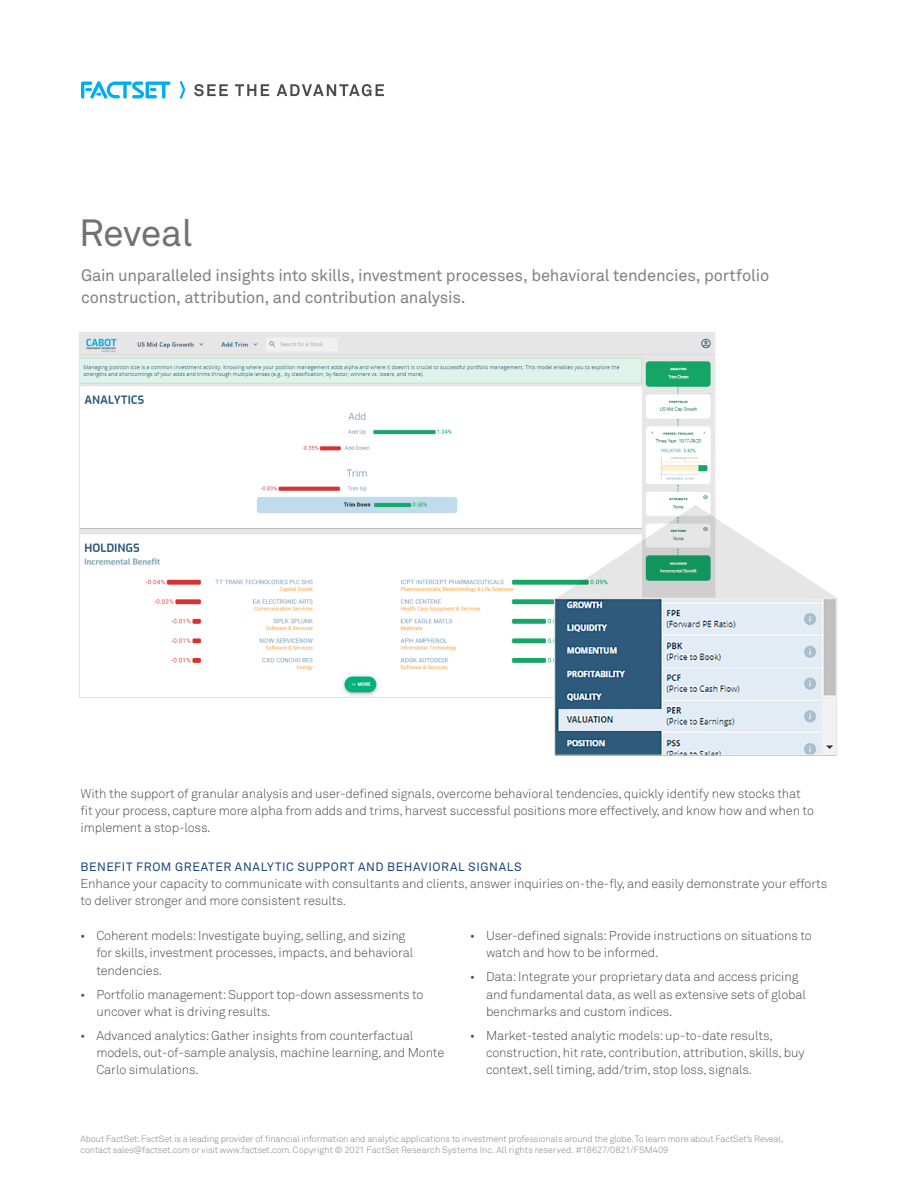
<style>
.page{position:relative;width:918px;height:1188px;background:#fff}
.page>*{position:absolute;margin:0;border:0;box-sizing:border-box;transform-origin:0 0}
.t1{font:37.5px "Akkurat Pro";letter-spacing:-.015em;color:#747070}
.t2{font:16.5px/21.8px "Akkurat Pro";letter-spacing:-.01em;color:#837f7f}
.t3{font:12.75px/17.2px "Akkurat Light Pro";letter-spacing:-.01em;color:#4b4b4c}
.t4{font:12px "Akkurat Pro";letter-spacing:.05em;color:#17457a}
.t5{font:9px/11.2px "Akkurat Light Pro";letter-spacing:-.01em;color:#837f7f}
</style>
<div class="page">
<img style="left:81px;top:334px;width:632px;height:362px">
<svg style="left:194px;top:84px;width:34px;height:12px"></svg>
<svg style="left:235px;top:84px;width:34px;height:12px"></svg>
<svg style="left:277px;top:84px;width:107px;height:12px"></svg>
<svg style="left:81px;top:81px;width:90px;height:18px"></svg>
<svg style="left:180px;top:81px;width:5px;height:18px"></svg>
<svg style="left:554px;top:505px;width:283px;height:93px"></svg>
<img style="left:556px;top:600px;width:279px;height:153px">
<div style="left:554px;top:598px;width:283px;height:157px;border:1px solid #e2e1e1"></div>
<h1 class="t1" style="left:79px;top:211px;width:115px">Reveal</h1>
<p class="t2" style="left:81px;top:265px;width:690px">Gain unparalleled insights into skills, investment processes, behavioral tendencies, portfolio construction, attribution, and contribution analysis.</p>
<p class="t3" style="left:81px;top:785px;width:735px">With the support of granular analysis and user-defined signals, overcome behavioral tendencies, quickly identify new stocks that fit your process, capture more alpha from adds and trims, harvest successful positions more effectively, and know how and when to implement a stop-loss.</p>
<p class="t4" style="left:81px;top:859px;width:443px">BENEFIT FROM GREATER ANALYTIC SUPPORT AND BEHAVIORAL SIGNALS</p>
<p class="t3" style="left:81px;top:875px;width:748px">Enhance your capacity to communicate with consultants and clients, answer inquiries on-the-fly, and easily demonstrate your efforts to deliver stronger and more consistent results.</p>
<p class="t3" style="left:96px;top:927px;width:318px;text-indent:-16px">• Coherent models: Investigate buying, selling, and sizing for skills, investment processes, impacts, and behavioral tendencies.</p>
<p class="t3" style="left:96px;top:986px;width:329px;text-indent:-16px">• Portfolio management: Support top-down assessments to uncover what is driving results.</p>
<p class="t3" style="left:96px;top:1027px;width:349px;text-indent:-16px">• Advanced analytics: Gather insights from counterfactual models, out-of-sample analysis, machine learning, and Monte<br>Carlo simulations.</p>
<p class="t3" style="left:486px;top:927px;width:327px;text-indent:-16px">• User-defined signals: Provide instructions on situations to watch and how to be informed.</p>
<p class="t3" style="left:486px;top:969px;width:322px;text-indent:-16px">• Data: Integrate your proprietary data and access pricing and fundamental data, as well as extensive sets of global benchmarks and custom indices.</p>
<p class="t3" style="left:486px;top:1027px;width:320px;text-indent:-16px">• Market-tested analytic models: up-to-date results, construction, hit rate, contribution, attribution, skills, buy context, sell timing, add/trim, stop loss, signals.</p>
<p class="t5" style="left:81px;top:1133px;width:705px">About FactSet: FactSet is a leading provider of financial information and analytic applications to investment professionals around the globe. To learn more about FactSet’s Reveal, contact sales@factset.com or visit www.factset.com. Copyright © 2021 FactSet Research Systems Inc. All rights reserved. #18627/0821/FSM409</p>
</div>
